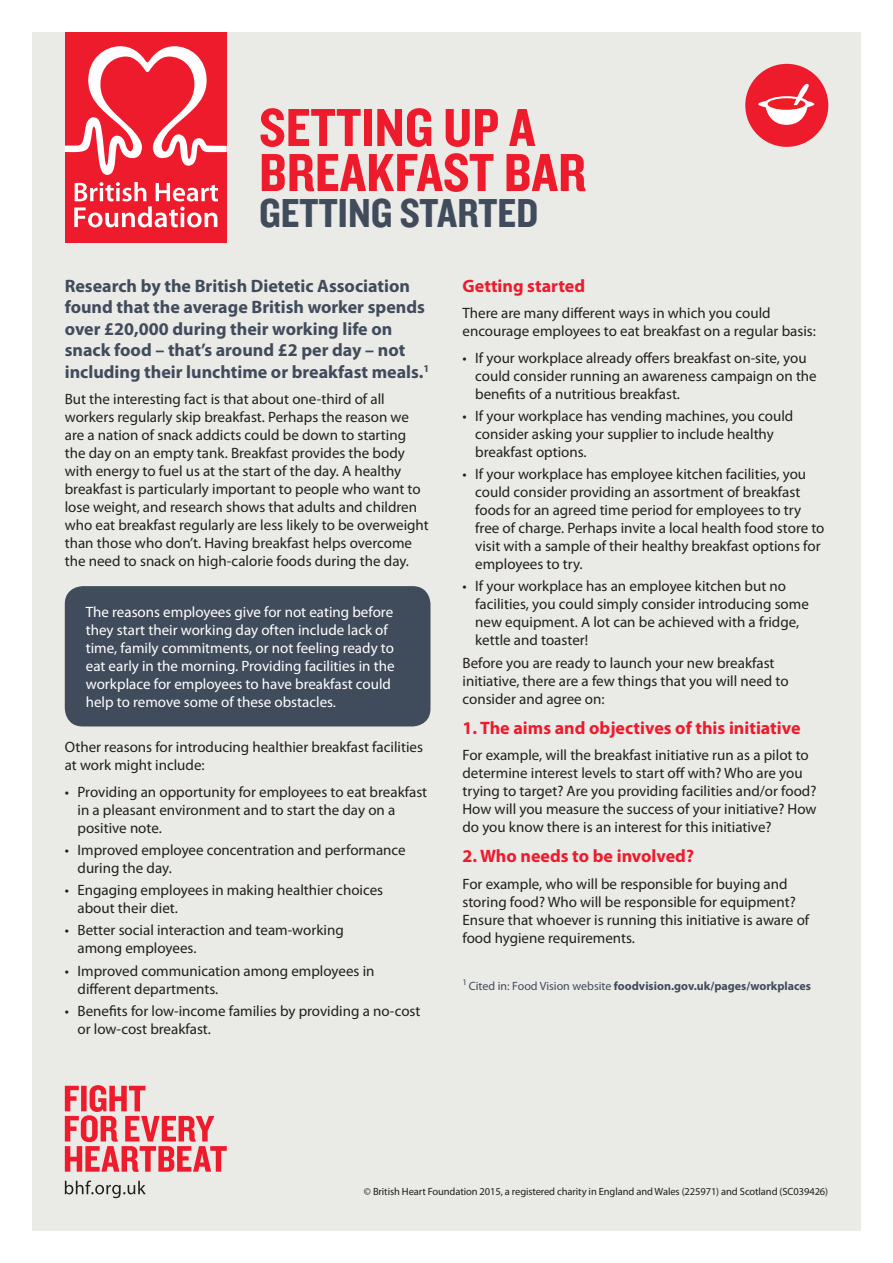
<style>
.page{position:relative;width:893px;height:1263px;background:#fff}
.page>*{position:absolute;margin:0;border:0;box-sizing:border-box;transform-origin:0 0}
.t1{font:55.5px/45px "Knockout 50 Welterweight";color:#ee1b2d}
.t2{font:42px "Knockout 50 Welterweight";color:#404b5c}
.body{font:700 18px/21.6px "Myriad Pro";color:#404b5c}
.body-2{font:700 18px "Myriad Pro";color:#ee1b2d}
.body-3{font:15px/18px "Myriad Pro";color:#231f20}
.body-4{font:15px/18px "Myriad Pro";color:#fff}
.body-5{font:700 12px "Myriad Pro";color:#404b5c}
.t3{font:10.5px "Myriad Pro";letter-spacing:-.01em;color:#231f20}
.s1{font-weight:400}
</style>
<div class="page">
<div style="left:32px;top:32px;width:829px;height:1198px;background:#eaeae6"></div>
<div style="left:65px;top:32px;width:162px;height:211px;background:#ee1b2d"></div>
<svg style="left:65px;top:46px;width:162px;height:129px"></svg>
<svg style="left:74px;top:182px;width:144px;height:45px"></svg>
<svg style="left:65px;top:1180px;width:81px;height:18px"></svg>
<svg style="left:65px;top:1085px;width:162px;height:87px"></svg>
<div style="left:745px;top:64px;width:83px;height:83px;background:#ee1b2d;border-radius:50%"></div>
<svg style="left:758px;top:100px;width:56px;height:9px"></svg>
<svg style="left:763px;top:83px;width:48px;height:42px"></svg>
<div style="left:65px;top:586px;width:365px;height:140px;background:#404b5c;border-radius:18px"></div>
<p class="t1" style="left:259px;top:103px;width:329px">SETTING UP A<br>BREAKFAST BAR</p>
<p class="t2" style="left:259px;top:185px;width:281px">GETTING STARTED</p>
<p class="body" style="left:65px;top:274px;width:366px">Research by the British Dietetic Association found that the average British worker spends over £20,000 during their working life on snack food – that’s around £2 per day – not including their lunchtime or breakfast meals.<sup>1</sup></p>
<p class="body-3" style="left:65px;top:390px;width:366px">But the interesting fact is that about one-third of all workers regularly skip breakfast. Perhaps the reason we are a nation of snack addicts could be down to starting the day on an empty tank. Breakfast provides the body with energy to fuel us at the start of the day. A healthy breakfast is particularly important to people who want to lose weight, and research shows that adults and children who eat breakfast regularly are less likely to be overweight than those who don’t. Having breakfast helps overcome the need to snack on high-calorie foods during the day.</p>
<p class="body-4" style="left:86px;top:603px;width:310px">The reasons employees give for not eating before they start their working day often include lack of time, family commitments, or not feeling ready to eat early in the morning. Providing facilities in the workplace for employees to have breakfast could help to remove some of these obstacles.</p>
<p class="body-3" style="left:65px;top:738px;width:360px">Other reasons for introducing healthier breakfast facilities at work might include:</p>
<p class="body-3" style="left:78px;top:782px;width:351px;text-indent:-13px">• Providing an opportunity for employees to eat breakfast in a pleasant environment and to start the day on a positive note.</p>
<p class="body-3" style="left:78px;top:840px;width:330px;text-indent:-13px">• Improved employee concentration and performance during the day.</p>
<p class="body-3" style="left:78px;top:881px;width:307px;text-indent:-13px">• Engaging employees in making healthier choices about their diet.</p>
<p class="body-3" style="left:78px;top:921px;width:268px;text-indent:-13px">• Better social interaction and team-working among employees.</p>
<p class="body-3" style="left:78px;top:961px;width:298px;text-indent:-13px">• Improved communication among employees in different departments.</p>
<p class="body-3" style="left:78px;top:1001px;width:344px;text-indent:-13px">• Benefits for low-income families by providing a no-cost or low-cost breakfast.</p>
<p class="body-2" style="left:462px;top:274px;width:124px">Getting started</p>
<p class="body-3" style="left:462px;top:304px;width:355px">There are many different ways in which you could encourage employees to eat breakfast on a regular basis:</p>
<p class="body-3" style="left:475px;top:348px;width:343px;text-indent:-13px">• If your workplace already offers breakfast on-site, you could consider running an awareness campaign on the benefits of a nutritious breakfast.</p>
<p class="body-3" style="left:475px;top:406px;width:320px;text-indent:-13px">• If your workplace has vending machines, you could consider asking your supplier to include healthy breakfast options.</p>
<p class="body-3" style="left:475px;top:465px;width:351px;text-indent:-13px">• If your workplace has employee kitchen facilities, you could consider providing an assortment of breakfast foods for an agreed time period for employees to try free of charge. Perhaps invite a local health food store to visit with a sample of their healthy breakfast options for employees to try.</p>
<p class="body-3" style="left:475px;top:577px;width:335px;text-indent:-13px">• If your workplace has an employee kitchen but no facilities, you could simply consider introducing some new equipment. A lot can be achieved with a fridge, kettle and toaster!</p>
<p class="body-3" style="left:462px;top:653px;width:328px">Before you are ready to launch your new breakfast initiative, there are a few things that you will need to consider and agree on:</p>
<p class="body-2" style="left:462px;top:716px;width:340px">1. The aims and objectives of this initiative</p>
<p class="body-3" style="left:462px;top:746px;width:356px">For example, will the breakfast initiative run as a pilot to determine interest levels to start off with? Who are you trying to target? Are you providing facilities and/or food?<br>How will you measure the success of your initiative? How do you know there is an interest for this initiative?</p>
<p class="body-2" style="left:462px;top:844px;width:233px">2. Who needs to be involved?</p>
<p class="body-3" style="left:462px;top:874px;width:348px">For example, who will be responsible for buying and storing food? Who will be responsible for equipment?<br>Ensure that whoever is running this initiative is aware of food hygiene requirements.</p>
<p class="body-5" style="left:462px;top:978px;width:350px"><sup>1</sup> <span class="s1">Cited in: Food Vision website</span> foodvision.gov.uk/pages/workplaces</p>
<p class="t3" style="left:364px;top:1185px;width:466px">© British Heart Foundation 2015, a registered charity in England and Wales (225971) and Scotland (SC039426)</p>
</div>
